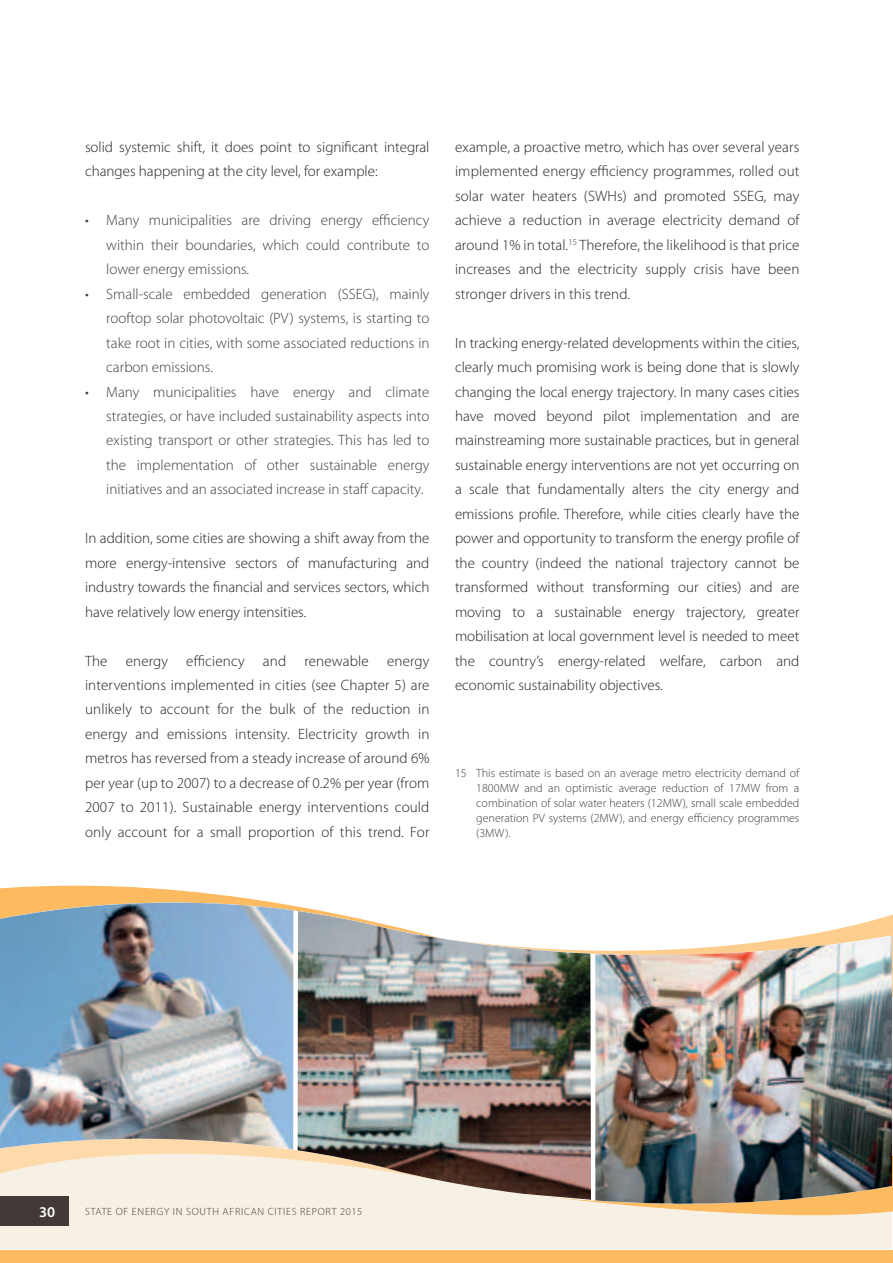
<style>
.page{position:relative;width:893px;height:1263px;background:#fff}
.page>*{position:absolute;margin:0;border:0;box-sizing:border-box;transform-origin:0 0}
.t1{font:300 15px/24.5px "Myriad Pro";color:#231f20;text-align:justify}
.t2{font:300 15px/24.5px "Myriad Pro";color:#3e3e3f;text-align:justify}
.t3{font:600 15px "Myriad Pro";color:#fff}
.t4{font:300 12px/15px "Myriad Pro";color:#3e3e3f;text-align:justify}
.t5{font:300 10.5px "Myriad Pro";letter-spacing:.07em;color:#413a37}
</style>
<div class="page">
<div style="left:0;top:1020px;width:892px;height:228px;background:#f6f1e4"></div>
<svg style="left:0;top:885px;width:892px;height:341px"></svg>
<svg style="left:0;top:887px;width:293px;height:265px;fill:#fcba61"></svg>
<img style="left:0;top:903px;width:293px;height:247px">
<img style="left:595px;top:935px;width:297px;height:270px">
<img style="left:298px;top:911px;width:293px;height:289px">
<div style="left:0;top:1250px;width:893px;height:13px;background:#fcba61"></div>
<div style="left:0;top:1196px;width:68px;height:30px;background:#413a37"></div>
<p class="t1" style="left:85px;top:135px;width:346px">solid systemic shift, it does point to significant integral changes happening at the city level, for example:</p>
<p class="t2" style="left:106px;top:208px;width:325px;text-indent:-21px">• Many municipalities are driving energy efficiency within their boundaries, which could contribute to lower energy emissions.</p>
<p class="t2" style="left:106px;top:281px;width:325px;text-indent:-21px">• Small-scale embedded generation (SSEG), mainly rooftop solar photovoltaic (PV) systems, is starting to take root in cities, with some associated reductions in carbon emissions.</p>
<p class="t2" style="left:106px;top:379px;width:325px;text-indent:-21px">• Many municipalities have energy and climate strategies, or have included sustainability aspects into existing transport or other strategies. This has led to the implementation of other sustainable energy initiatives and an associated increase in staff capacity.</p>
<p class="t1" style="left:85px;top:526px;width:346px">I n addition, some cities are showing a shift away from the more energy-intensive sectors of manufacturing and industry towards the financial and services sectors, which have relatively low energy intensities.</p>
<p class="t1" style="left:85px;top:648px;width:346px">The energy efficiency and renewable energy interventions implemented in cities (see Chapter 5) are unlikely to account for the bulk of the reduction in energy and emissions intensity. Electricity growth in metros has reversed from a steady increase of around 6% per year (up to 2007) to a decrease of 0.2% per year (from 2007 to 2011). Sustainable energy interventions could only account for a small proportion of this trend. For</p>
<p class="t1" style="left:455px;top:135px;width:347px">example, a proactive metro, which has over several years implemented energy efficiency programmes, rolled out solar water heaters (SWH s) and promoted SSEG, may achieve a reduction in average electricity demand of around 1% in total.<sup>15</sup> Therefore, the likelihood is that price increases and the electricity supply crisis have been stronger drivers in this trend.</p>
<p class="t1" style="left:455px;top:330px;width:347px">I n tracking energy-related developments within the cities, clearly much promising work is being done that is slowly changing the local energy trajectory. I n many cases cities have moved beyond pilot implementation and are mainstreaming more sustainable practices, but in general sustainable energy interventions are not yet occurring on a scale that fundamentally alters the city energy and emissions profile. Therefore, while cities clearly have the power and opportunity to transform the energy profile of the country (indeed the national trajectory cannot be transformed without transforming our cities) and are moving to a sustainable energy trajectory, greater mobilisation at local government level is needed to meet the country’s energy-related welfare, carbon and economic sustainability objectives.</p>
<p class="t4" style="left:476px;top:765px;width:325px;text-indent:-21px">15 This estimate is based on an average metro electricity demand of 1800MW and an optimistic average reduction of 17MW from a combination of solar water heaters (12MW), small scale embedded generation PV systems (2MW), and energy efficiency programmes (3MW).</p>
<p class="t3" style="left:39px;top:1202px;width:18px">30</p>
<p class="t5" style="left:85px;top:1205px;width:279px">State of Energy in South African Cities Report 2015</p>
</div>
